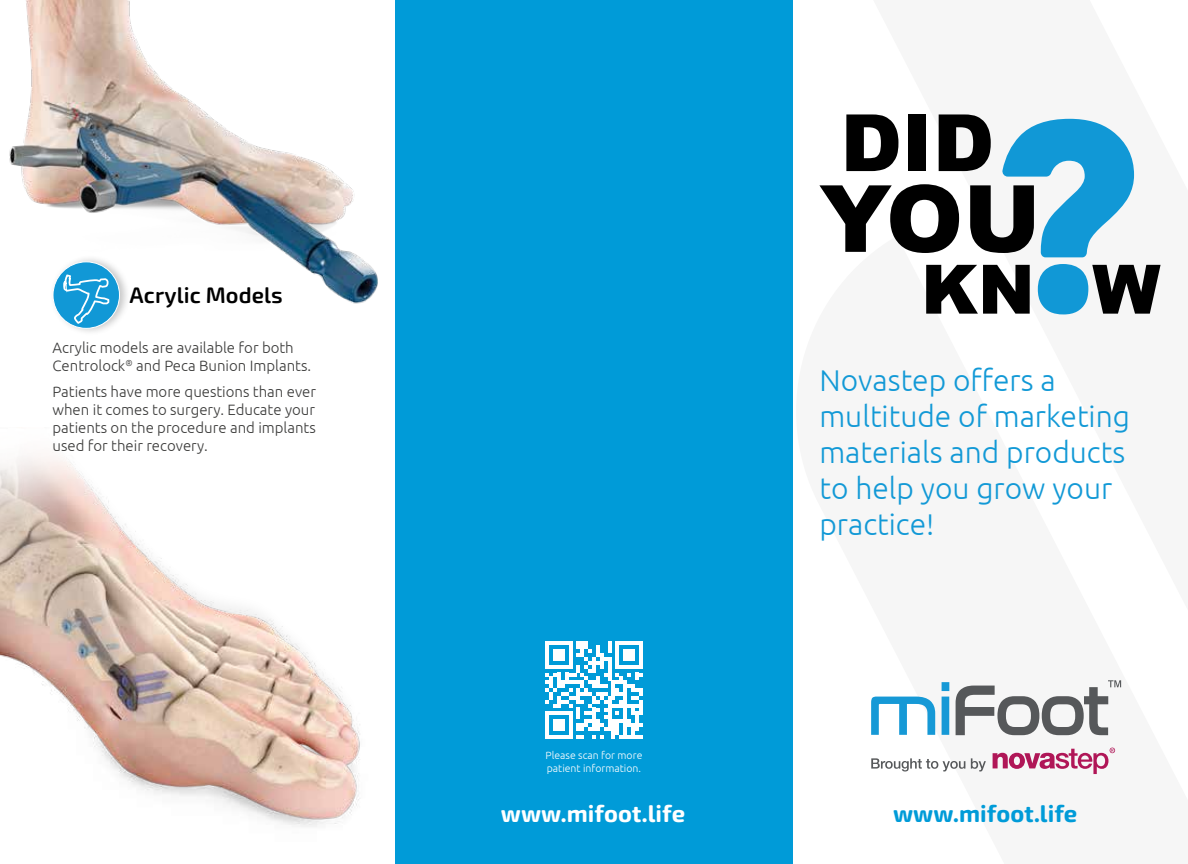
<style>
.page{position:relative;width:1188px;height:864px;background:#fff}
.page>*{position:absolute;margin:0;border:0;box-sizing:border-box;transform-origin:0 0}
.t1{font:300 30px/36px "Ubuntu";color:#1299d6}
.t2{font:700 24px "Exo Soft";color:#009bd8}
.t3{font:700 24px "Exo Soft";color:#fff}
.t4{font:600 22.5px "Exo Soft";color:#000}
.t5{font:300 15px/18px "Ubuntu";color:#3c3c3b}
.t6{font:300 10.5px/12.6px "Ubuntu";color:#fff}
</style>
<div class="page">
<div style="left:395px;top:0;width:398px;height:864px;background:#009bd8"></div>
<img style="left:9px;top:0;width:369px;height:304px">
<svg style="left:926px;top:265px;width:104px;height:49px"></svg>
<svg style="left:1038px;top:264px;width:123px;height:50px"></svg>
<div style="left:1047px;top:274px;width:32px;height:31px;background:#1198d6;border-radius:50%"></div>
<svg style="left:819px;top:114px;width:315px;height:143px"></svg>
<svg style="left:993px;top:748px;width:122px;height:26px"></svg>
<svg style="left:871px;top:697px;width:64px;height:38px"></svg>
<svg style="left:942px;top:682px;width:7px;height:53px"></svg>
<svg style="left:956px;top:680px;width:165px;height:55px"></svg>
<svg style="left:871px;top:758px;width:94px;height:14px"></svg>
<svg style="left:971px;top:758px;width:15px;height:14px"></svg>
<img style="left:0;top:452px;width:360px;height:375px">
<div style="left:49px;top:254px;width:82px;height:82px;background:#000;opacity:.23"></div>
<div style="left:53px;top:262px;width:66px;height:66px;background:#1198d6;border-radius:50%"></div>
<svg style="left:63px;top:261px;width:48px;height:75px"></svg>
<svg style="left:545px;top:642px;width:98px;height:97px"></svg>
<h3 class="t4" style="left:130px;top:282px;width:155px">Acrylic Models</h3>
<p class="t5" style="left:52px;top:338px;width:260px">Acrylic models are available for both<br>Centrolock<sup>®</sup> and Peca Bunion Implants.</p>
<p class="t5" style="left:53px;top:382px;width:265px;text-align:justify">Patients have more questions than ever when it comes to surgery. Educate your patients on the procedure and implants used for their recovery.</p>
<p class="t6" style="left:546px;top:749px;width:98px">Please scan for more patient information.</p>
<h2 class="t3" style="left:501px;top:799px;width:186px">www.mifoot.life</h2>
<h1 class="t1" style="left:819px;top:361px;width:312px">Novastep offers a multitude of marketing materials and products to help you grow your practice!</h1>
<h2 class="t2" style="left:893px;top:799px;width:186px">www.mifoot.life</h2>
</div>
